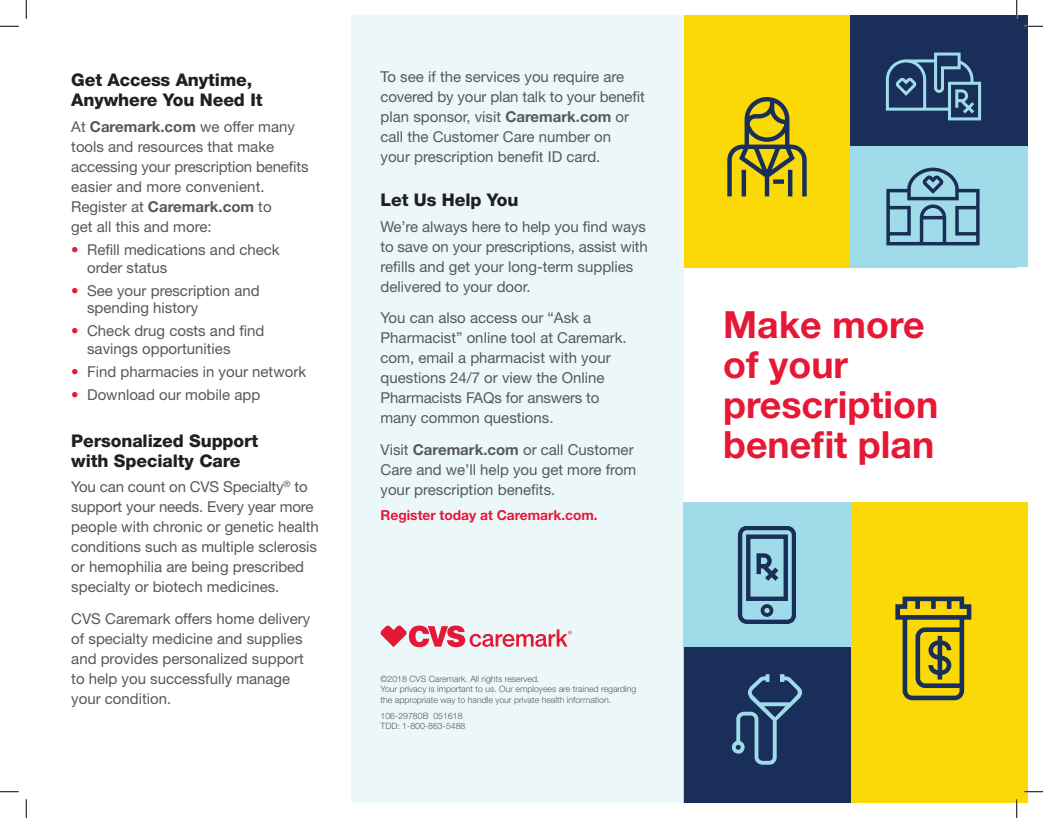
<style>
.page{position:relative;width:1043px;height:818px;background:#fff}
.page>*{position:absolute;margin:0;border:0;box-sizing:border-box;transform-origin:0 0}
.t1{font:700 37.5px/40px "Helvetica Neue LT Std";color:#e51836}
.Black_Subhead{font:800 17.5px/20px "Helvetica Neue LT Std";letter-spacing:-.005em;color:#231f20}
.body{font:15px/20px "Helvetica Neue LT Std";color:#57585a}
.bullet{font:15px/17.5px "Helvetica Neue LT Std";color:#57585a}
.bold{font:700 13.75px "Helvetica Neue LT Std";color:#e51836}
.t2{font:300 8.75px/10.5px "Helvetica Neue LT Std";color:#57585a}
.s1{font-weight:700}
.s2{color:#e51836}
</style>
<div class="page">
<div style="left:683px;top:502px;width:345px;height:300px;background:#fad906"></div>
<div style="left:683px;top:647px;width:167px;height:155px;background:#192e58"></div>
<div style="left:683px;top:15px;width:333px;height:252px;background:#fad906"></div>
<div style="left:850px;top:15px;width:177px;height:132px;background:#192e58"></div>
<div style="left:850px;top:147px;width:177px;height:120px;background:#9fdbe8"></div>
<div style="left:683px;top:502px;width:167px;height:145px;background:#9fdbe8"></div>
<svg style="left:895px;top:596px;width:76px;height:104px"></svg>
<svg style="left:886px;top:168px;width:93px;height:77px"></svg>
<svg style="left:885px;top:53px;width:96px;height:67px"></svg>
<svg style="left:727px;top:97px;width:79px;height:99px"></svg>
<svg style="left:737px;top:527px;width:59px;height:97px"></svg>
<svg style="left:732px;top:674px;width:70px;height:90px"></svg>
<div style="left:351px;top:15px;width:332px;height:787px;background:#ecf7fa"></div>
<svg style="left:380px;top:625px;width:191px;height:22px"></svg>
<svg style="left:0;top:25px;width:19px;height:2px"></svg>
<svg style="left:1024px;top:25px;width:18px;height:2px"></svg>
<svg style="left:0;top:791px;width:19px;height:1px"></svg>
<svg style="left:1024px;top:790px;width:18px;height:2px"></svg>
<svg style="left:25px;top:0;width:2px;height:19px"></svg>
<svg style="left:25px;top:799px;width:2px;height:19px"></svg>
<svg style="left:1016px;top:0;width:1px;height:19px"></svg>
<svg style="left:1015px;top:799px;width:2px;height:19px"></svg>
<p class="Black_Subhead" style="left:71px;top:70px;width:193px">Get Access Anytime,<br>Anywhere You Need It</p>
<p class="body" style="left:71px;top:116px;width:239px">At <span class="s1">Caremark.com</span> we offer many tools and resources that make accessing your prescription benefits easier and more convenient.<br>Register at <span class="s1">Caremark.com</span> to<br>get all this and more:</p>
<p class="bullet" style="left:87px;top:241px;width:194px;text-indent:-16px"><span class="s2">•</span> Refill medications and check order status</p>
<p class="bullet" style="left:87px;top:281px;width:174px;text-indent:-16px"><span class="s2">•</span> See your prescription and spending history</p>
<p class="bullet" style="left:87px;top:322px;width:179px;text-indent:-16px"><span class="s2">•</span> Check drug costs and find savings opportunities</p>
<p class="bullet" style="left:71px;top:363px;width:236px"><span class="s2">•</span> Find pharmacies in your network</p>
<p class="bullet" style="left:71px;top:386px;width:190px"><span class="s2">•</span> Download our mobile app</p>
<p class="Black_Subhead" style="left:71px;top:430px;width:188px">Personalized Support with Specialty Care</p>
<p class="body" style="left:71px;top:476px;width:249px">You can count on CVS Specialty<sup>®</sup> to support your needs. Every year more people with chronic or genetic health conditions such as multiple sclerosis or hemophilia are being prescribed specialty or biotech medicines.</p>
<p class="body" style="left:71px;top:608px;width:240px">CVS Caremark offers home delivery of specialty medicine and supplies and provides personalized support to help you successfully manage your condition.</p>
<p class="body" style="left:380px;top:66px;width:266px">To see if the services you require are covered by your plan talk to your benefit plan sponsor, visit <span class="s1">Caremark.com</span> or call the Customer Care number on<br>your prescription benefit ID card.</p>
<p class="Black_Subhead" style="left:380px;top:190px;width:139px">Let Us Help You</p>
<p class="body" style="left:380px;top:216px;width:269px">We’re always here to help you find ways to save on your prescriptions, assist with refills and get your long-term supplies delivered to your door.</p>
<p class="body" style="left:380px;top:308px;width:248px">You can also access our “Ask a<br>Pharmacist” online tool at Caremark. com, email a pharmacist with your questions 24/7 or view the Online<br>Pharmacists FAQs for answers to many common questions.</p>
<p class="body" style="left:380px;top:439px;width:257px">Visit <span class="s1">Caremark.com</span> or call Customer<br>Care and we’ll help you get more from your prescription benefits.</p>
<p class="bold" style="left:380px;top:507px;width:219px">Register today at Caremark.com.</p>
<p class="t2" style="left:380px;top:673px;width:160px">©2018 CVS Caremark. All rights reserved.</p>
<p class="t2" style="left:380px;top:683px;width:257px">Your privacy is important to us. Our employees are trained regarding the appropriate way to handle your private health information.</p>
<p class="t2" style="left:380px;top:710px;width:84px">106-29780B 051618</p>
<p class="t2" style="left:380px;top:720px;width:86px">TDD: 1-800-863-5488</p>
<p class="t1" style="left:723px;top:304px;width:217px">Make more of your prescription benefit plan</p>
</div>
